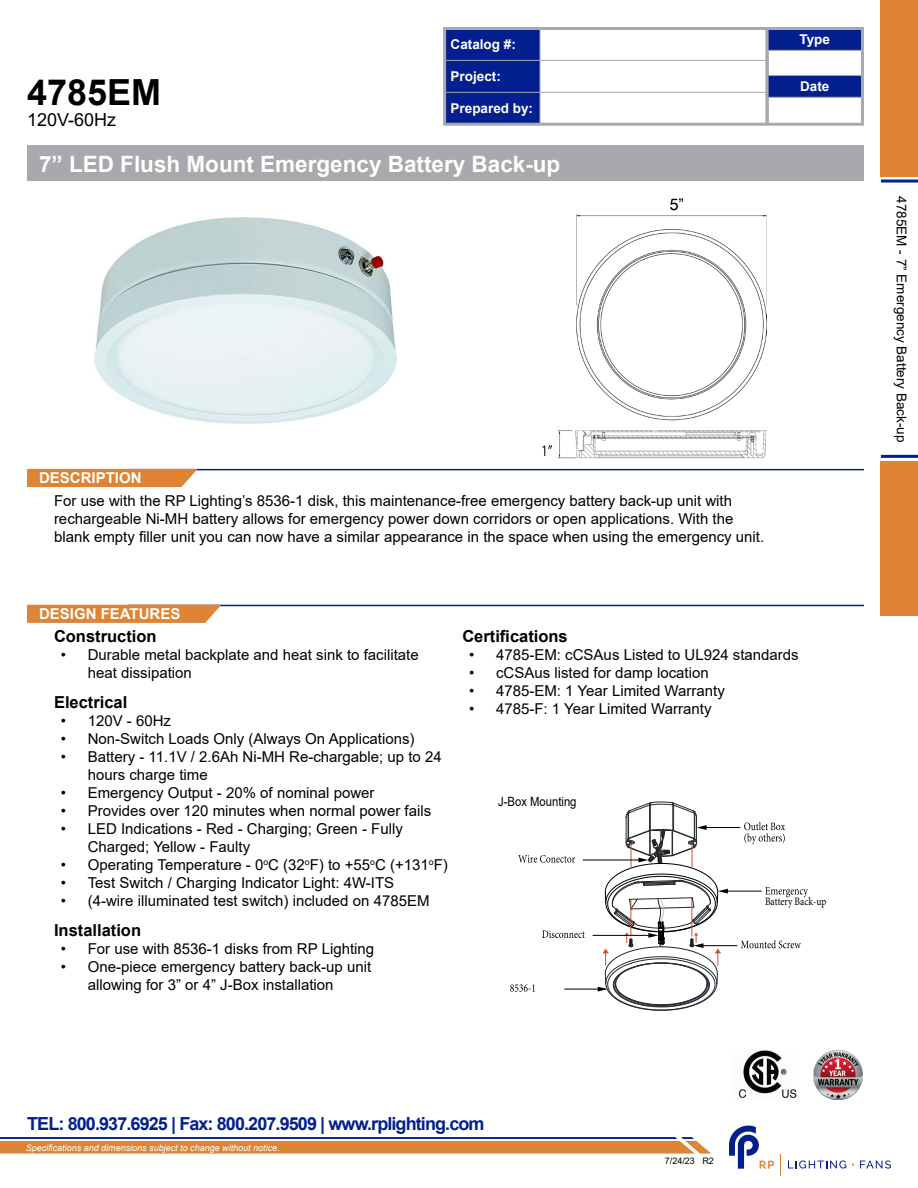
<style>
.page{position:relative;width:918px;height:1188px;background:#fff}
.page>*{position:absolute;margin:0;border:0;box-sizing:border-box;transform-origin:0 0}
.t1{font:700 36px "Arial";color:#000}
.t2{font:700 22.5px "Arial";color:#fff}
.t3{font:700 18px "Arial";letter-spacing:-.05em;color:#031f8f}
.t4{font:18px "Arial";color:#000}
.t5{font:700 16.5px "Arial";color:#000}
.t6{font:15px/18px "Arial";color:#000}
.t7{font:700 15px "Arial";color:#fff}
.t8{font:700 13.5px "Arial";color:#fff}
.t9{font:13.5px "Arial";color:#000}
.t10{font:12.75px "Arial";color:#000;scale:.89 1}
.t11{font:11.4px "Minion Pro";color:#000;scale:.84 1}
.t12{font:italic 9px "Arial";color:#fff}
.t13{font:9px "Arial";color:#000}
</style>
<div class="page">
<hr style="left:127px;top:469px;width:737px;height:1px;background:#031f8f">
<hr style="left:127px;top:605px;width:737px;height:1px;background:#031f8f">
<img style="left:94px;top:218px;width:302px;height:206px">
<div style="left:881px;top:0;width:37px;height:177px;background:#de8434"></div>
<div style="left:881px;top:461px;width:37px;height:154px;background:#de8434"></div>
<div style="left:27px;top:469px;width:171px;height:18px;background:#de8434"></div>
<svg style="left:27px;top:605px;width:194px;height:18px;background:#df893d"></svg>
<hr style="left:881px;top:180px;width:37px;height:3px;background:#031f8f">
<hr style="left:881px;top:455px;width:37px;height:3px;background:#031f8f">
<svg style="left:788px;top:1160px;width:58px;height:9px"></svg>
<svg style="left:860px;top:1160px;width:31px;height:9px"></svg>
<svg style="left:729px;top:1126px;width:45px;height:43px"></svg>
<div style="left:27px;top:145px;width:837px;height:36px;background:#a7a9ac"></div>
<svg style="left:0;top:1137px;width:711px;height:17px;background:#cb8c5e"></svg>
<div style="left:446px;top:30px;width:94px;height:93px;background:#031f8f"></div>
<hr style="left:443px;top:27px;width:97px;height:3px;background:#a7a9ac">
<hr style="left:443px;top:30px;width:3px;height:30px;background:#a7a9ac">
<hr style="left:540px;top:27px;width:229px;height:3px;background:#a7a9ac">
<hr style="left:443px;top:60px;width:3px;height:32px;background:#a7a9ac">
<hr style="left:443px;top:92px;width:3px;height:31px;background:#a7a9ac">
<hr style="left:443px;top:123px;width:97px;height:3px;background:#a7a9ac">
<hr style="left:540px;top:123px;width:229px;height:3px;background:#a7a9ac">
<hr style="left:540px;top:30px;width:1px;height:30px;background:#a7a9ac">
<hr style="left:446px;top:60px;width:94px;height:1px;background:#a7a9ac">
<hr style="left:540px;top:60px;width:226px;height:1px;background:#a7a9ac">
<hr style="left:540px;top:61px;width:1px;height:31px;background:#a7a9ac">
<hr style="left:446px;top:92px;width:94px;height:1px;background:#a7a9ac">
<hr style="left:540px;top:92px;width:226px;height:1px;background:#a7a9ac">
<hr style="left:540px;top:93px;width:1px;height:30px;background:#a7a9ac">
<svg style="left:769px;top:30px;width:92px;height:67px"></svg>
<hr style="left:766px;top:27px;width:98px;height:3px;background:#a7a9ac">
<hr style="left:766px;top:30px;width:3px;height:20px;background:#a7a9ac">
<hr style="left:861px;top:30px;width:3px;height:20px;background:#a7a9ac">
<hr style="left:766px;top:50px;width:3px;height:25px;background:#a7a9ac">
<hr style="left:861px;top:50px;width:3px;height:25px;background:#a7a9ac">
<hr style="left:766px;top:75px;width:3px;height:22px;background:#a7a9ac">
<hr style="left:861px;top:75px;width:3px;height:22px;background:#a7a9ac">
<hr style="left:766px;top:97px;width:3px;height:26px;background:#a7a9ac">
<hr style="left:861px;top:97px;width:3px;height:26px;background:#a7a9ac">
<hr style="left:766px;top:123px;width:98px;height:3px;background:#a7a9ac">
<hr style="left:769px;top:50px;width:92px;height:1px;background:#a7a9ac">
<hr style="left:769px;top:75px;width:92px;height:1px;background:#a7a9ac">
<hr style="left:769px;top:97px;width:92px;height:1px;background:#a7a9ac">
<svg style="left:744px;top:822px;width:41px;height:22px"></svg>
<hr style="left:701px;top:827px;width:39px;height:1px;background:#000">
<svg style="left:741px;top:940px;width:60px;height:8px"></svg>
<hr style="left:698px;top:945px;width:39px;height:1px;background:#000">
<svg style="left:765px;top:887px;width:43px;height:10px"></svg>
<hr style="left:723px;top:891px;width:39px;height:1px;background:#000">
<svg style="left:510px;top:984px;width:25px;height:8px"></svg>
<hr style="left:564px;top:989px;width:42px;height:1px;background:#000">
<svg style="left:542px;top:931px;width:43px;height:7px"></svg>
<hr style="left:593px;top:935px;width:57px;height:1px;background:#000">
<svg style="left:518px;top:855px;width:57px;height:8px"></svg>
<hr style="left:583px;top:860px;width:57px;height:1px;background:#000">
<svg style="left:598px;top:802px;width:130px;height:208px"></svg>
<img style="left:738px;top:1050px;width:59px;height:49px">
<img style="left:814px;top:1051px;width:48px;height:48px">
<img style="left:542px;top:198px;width:224px;height:261px">
<p class="t8" style="left:451px;top:35px;width:67px">Catalog #:</p>
<p class="t8" style="left:451px;top:67px;width:52px">Project:</p>
<p class="t8" style="left:451px;top:99px;width:84px">Prepared by:</p>
<h1 class="t1" style="left:27px;top:67px;width:136px">4785EM</h1>
<p class="t4" style="left:27px;top:107px;width:91px">120V-60Hz</p>
<h2 class="t2" style="left:39px;top:148px;width:523px">7” LED Flush Mount Emergency Battery Back-up</h2>
<p class="t8" style="left:800px;top:30px;width:32px">Type</p>
<p class="t8" style="left:800px;top:77px;width:31px">Date</p>
<p class="t7" style="left:39px;top:467px;width:104px">DESCRIPTION</p>
<p class="t6" style="left:54px;top:491px;width:712px">For use with the RP Lighting’s 8536-1 disk, this maintenance-free emergency battery back-up unit with rechargeable Ni-MH battery allows for emergency power down corridors or open applications. With the blank empty filler unit you can now have a similar appearance in the space when using the emergency unit.</p>
<p class="t7" style="left:39px;top:603px;width:143px">DESIGN FEATURES</p>
<p class="t5" style="left:54px;top:625px;width:104px">Construction</p>
<p class="t6" style="left:88px;top:646px;width:332px;text-indent:-27px">• Durable metal backplate and heat sink to facilitate heat dissipation</p>
<p class="t5" style="left:54px;top:691px;width:75px">Electrical</p>
<p class="t6" style="left:61px;top:712px;width:112px">• 120V - 60Hz</p>
<p class="t6" style="left:61px;top:730px;width:355px">• Non-Switch Loads Only (Always On Applications)</p>
<p class="t6" style="left:88px;top:748px;width:356px;text-indent:-27px">• Battery - 11.1V / 2.6Ah Ni-MH Re-chargable; up to 24 hours charge time</p>
<p class="t6" style="left:61px;top:784px;width:315px">• Emergency Output - 20% of nominal power</p>
<p class="t6" style="left:61px;top:802px;width:372px">• Provides over 120 minutes when normal power fails</p>
<p class="t6" style="left:88px;top:820px;width:317px;text-indent:-27px">• LED Indications - Red - Charging; Green - Fully<br>Charged; Yellow - Faulty</p>
<p class="t6" style="left:61px;top:856px;width:389px">• Operating Temperature - 0<sup>o</sup>C (32<sup>o</sup>F) to +55<sup>o</sup>C (+131<sup>o</sup>F)</p>
<p class="t6" style="left:61px;top:874px;width:335px">• Test Switch / Charging Indicator Light: 4W-ITS</p>
<p class="t6" style="left:61px;top:892px;width:370px">• (4-wire illuminated test switch) included on 4785EM</p>
<p class="t5" style="left:54px;top:919px;width:89px">Installation</p>
<p class="t6" style="left:61px;top:940px;width:315px">• For use with 8536-1 disks from RP Lighting</p>
<p class="t6" style="left:88px;top:958px;width:285px;text-indent:-27px">• One-piece emergency battery back-up unit allowing for 3” or 4” J-Box installation</p>
<p class="t5" style="left:462px;top:625px;width:107px">Certifications</p>
<p class="t6" style="left:469px;top:646px;width:331px">• 4785-EM: cCSAus Listed to UL924 standards</p>
<p class="t6" style="left:469px;top:664px;width:241px">• cCSAus listed for damp location</p>
<p class="t6" style="left:469px;top:682px;width:257px">• 4785-EM: 1 Year Limited Warranty</p>
<p class="t6" style="left:469px;top:700px;width:244px">• 4785-F: 1 Year Limited Warranty</p>
<p class="t10" style="left:498px;top:793px;width:90px">J-Box Mounting</p>
<p class="t11" style="left:765px;top:894px;width:75px">Battery Back-up</p>
<p class="t3" style="left:27px;top:1111px;width:459px">TEL: 800.937.6925 | Fax: 800.207.9509 | www.rplighting.com</p>
<p class="t12" style="left:26px;top:1142px;width:256px">Specifications and dimensions subject to change without notice.</p>
<p class="t13" style="left:665px;top:1154px;width:51px">7/24/23 R2</p>
<p class="t9" style="left:911px;top:196px;width:248px;rotate:90deg">4785EM - 7” Emergency Battery Back-up</p>
</div>
